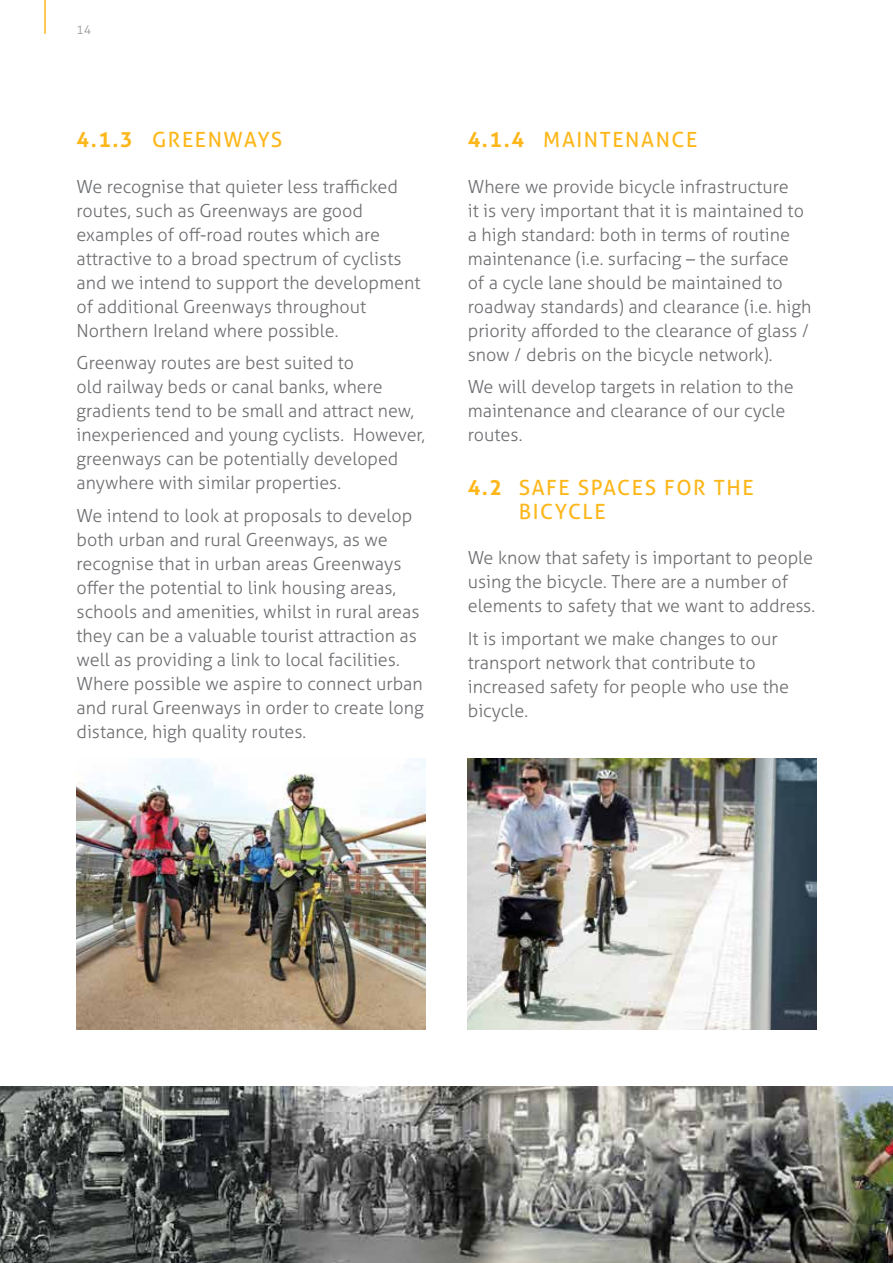
<style>
.page{position:relative;width:893px;height:1263px;background:#fff}
.page>*{position:absolute;margin:0;border:0;box-sizing:border-box;transform-origin:0 0}
.t1{font:21px "Aller";color:#fdb71b}
.t2{font:300 18px/24px "Aller";color:#6d6e71}
.t3{font:300 12px "Aller";color:#939598}
.s1{font-weight:700}
</style>
<div class="page">
<img style="left:0;top:1086px;width:893px;height:177px">
<hr style="left:44px;top:0;width:2px;height:34px;background:#fdb71b">
<img style="left:468px;top:758px;width:348px;height:271px">
<img style="left:77px;top:758px;width:348px;height:271px">
<p class="t3" style="left:77px;top:22px;width:16px">14</p>
<p class="t1" style="left:77px;top:127px;width:107px"><span class="s1">4.1.3</span> GREENWAYS</p>
<p class="t2" style="left:77px;top:174px;width:345px">We recognise that quieter less trafficked routes, such as Greenways are good examples of off-road routes which are attractive to a broad spectrum of cyclists and we intend to support the development of additional Greenways throughout Northern Ireland where possible.</p>
<p class="t2" style="left:77px;top:351px;width:350px">Greenway routes are best suited to<br>old railway beds or canal banks, where gradients tend to be small and attract new, inexperienced and young cyclists. However, greenways can be potentially developed anywhere with similar properties.</p>
<p class="t2" style="left:77px;top:503px;width:349px">We intend to look at proposals to develop both urban and rural Greenways, as we recognise that in urban areas Greenways offer the potential to link housing areas, schools and amenities, whilst in rural areas they can be a valuable tourist attraction as well as providing a link to local facilities.<br>Where possible we aspire to connect urban and rural Greenways in order to create long distance, high quality routes.</p>
<p class="t1" style="left:468px;top:127px;width:109px"><span class="s1">4.1.4</span> MAINTENANCE</p>
<p class="t2" style="left:468px;top:174px;width:345px">Where we provide bicycle infrastructure<br>it is very important that it is maintained to a high standard: both in terms of routine maintenance (i.e. surfacing – the surface<br>of a cycle lane should be maintained to roadway standards) and clearance (i.e. high priority afforded to the clearance of glass / snow / debris on the bicycle network).</p>
<p class="t2" style="left:468px;top:375px;width:327px">We will develop targets in relation to the maintenance and clearance of our cycle routes.</p>
<p class="t1" style="left:468px;top:475px;width:78px"><span class="s1">4.2</span> SAFE</p>
<p class="t1" style="left:578px;top:475px;width:14px">SPACES</p>
<p class="t1" style="left:664px;top:475px;width:15px">FOR</p>
<p class="t1" style="left:714px;top:475px;width:14px">THE</p>
<p class="t1" style="left:519px;top:499px;width:14px">BICYCLE</p>
<p class="t2" style="left:468px;top:546px;width:349px">We know that safety is important to people using the bicycle. There are a number of elements to safety that we want to address.</p>
<p class="t2" style="left:468px;top:627px;width:323px">It is important we make changes to our transport network that contribute to increased safety for people who use the bicycle.</p>
</div>
